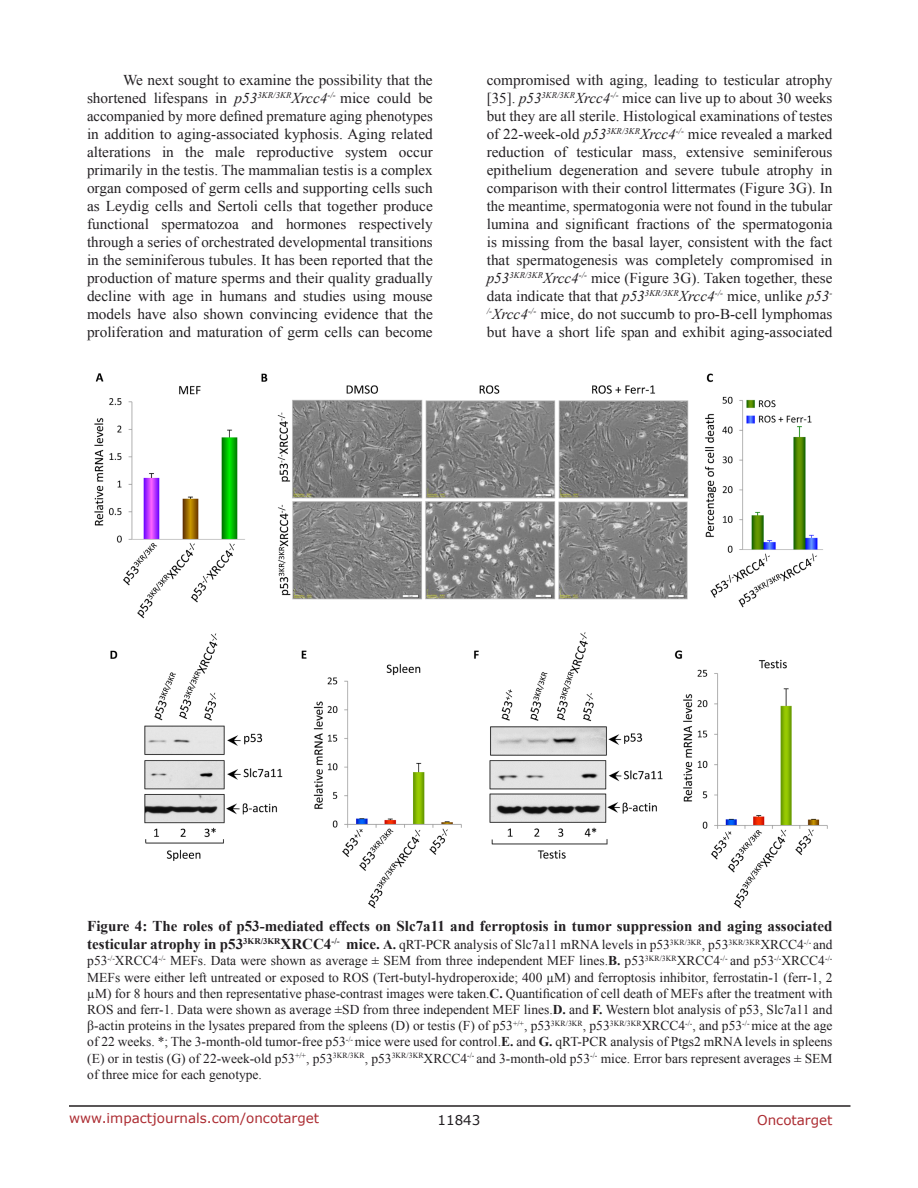
<style>
.page{position:relative;width:918px;height:1188px;background:#fff}
.page>*{position:absolute;margin:0;border:0;box-sizing:border-box;transform-origin:0 0}
.BodyText{font:15px/18px "Times New Roman";color:#221f22;text-align:justify}
.FigureText{font:700 15px "Times New Roman";color:#221f22}
.FigureText-2{font:13.5px/16.2px "Times New Roman";color:#221f22;text-align:justify}
.t1{font:13.5px "Verdana";color:#ac2b31}
.t2{font:13.5px "Verdana";color:#221f22}
.s1{font-style:italic}
.s2{font-weight:700;font-size:15px}
.s3{font-weight:700}
</style>
<div class="page">
<hr style="left:69px;top:1105px;width:781px;height:2px;background:#231f20">
<img style="left:94px;top:373px;width:734px;height:536px">
<p class="BodyText" style="left:87px;top:71px;width:347px;text-indent:36px">We next sought to examine the possibility that the shortened lifespans in <span class="s1">p53</span><sup>3KR/3KR</sup><span class="s1">Xrcc4</span><sup>-/-</sup> mice could be accompanied by more defined premature aging phenotypes in addition to aging-associated kyphosis. Aging related alterations in the male reproductive system occur primarily in the testis. The mammalian testis is a complex organ composed of germ cells and supporting cells such as Leydig cells and Sertoli cells that together produce functional spermatozoa and hormones respectively through a series of orchestrated developmental transitions in the seminiferous tubules. It has been reported that the production of mature sperms and their quality gradually decline with age in humans and studies using mouse models have also shown convincing evidence that the proliferation and maturation of germ cells can become</p>
<p class="BodyText" style="left:487px;top:71px;width:347px">compromised with aging, leading to testicular atrophy [35]. <span class="s1">p53</span><sup>3KR/3KR</sup><span class="s1">Xrcc4</span><sup>-/-</sup> mice can live up to about 30 weeks but they are all sterile. Histological examinations of testes of 22-week-old <span class="s1">p53</span><sup>3KR/3KR</sup><span class="s1">Xrcc4</span><sup>-/-</sup> mice revealed a marked reduction of testicular mass, extensive seminiferous epithelium degeneration and severe tubule atrophy in comparison with their control littermates (Figure 3G). In the meantime, spermatogonia were not found in the tubular lumina and significant fractions of the spermatogonia is missing from the basal layer, consistent with the fact that spermatogenesis was completely compromised in <span class="s1">p53</span><sup>3KR/3KR</sup><span class="s1">Xrcc4</span><sup>-/-</sup> mice (Figure 3G). Taken together, these data indicate that that <span class="s1">p53</span><sup>3KR/3KR</sup><span class="s1">Xrcc4</span><sup>-/-</sup> mice, unlike <span class="s1">p53</span><sup>- /-</sup><span class="s1">Xrcc4</span><sup>-/-</sup> mice, do not succumb to pro-B-cell lymphomas but have a short life span and exhibit aging-associated</p>
<p class="FigureText" style="left:87px;top:915px;width:747px">Figure 4: The roles of p53-mediated effects on Slc7a11 and ferroptosis in tumor suppression and aging associated</p>
<p class="FigureText-2" style="left:87px;top:936px;width:747px"><span class="s2">testicular atrophy in p53</span><sup>3KR/3KR</sup><span class="s2">XRCC4</span><sup>-/-</sup> <span class="s2">mice.</span> <span class="s3">A.</span> qRT-PCR analysis of Slc7a11 mRNA levels in p53<sup>3KR/3KR</sup>, p53<sup>3KR/3KR</sup>XRCC4<sup>-/-</sup> and p53<sup>-/-</sup>XRCC4<sup>-/-</sup> MEFs. Data were shown as average ± SEM from three independent MEF lines.<span class="s3">B.</span> p53<sup>3KR/3KR</sup>XRCC4<sup>-/-</sup> and p53<sup>-/-</sup>XRCC4<sup>-/- </sup>MEFs were either left untreated or exposed to ROS (Tert-butyl-hydroperoxide; 400 µM) and ferroptosis inhibitor, ferrostatin-1 (ferr-1, 2 µM) for 8 hours and then representative phase-contrast images were taken.<span class="s3">C.</span> Quantification of cell death of MEFs after the treatment with ROS and ferr-1. Data were shown as average ±SD from three independent MEF lines.<span class="s3">D.</span> and <span class="s3">F.</span> Western blot analysis of p53, Slc7a11 and β-actin proteins in the lysates prepared from the spleens (D) or testis (F) of p53<sup>+/+</sup>, p53<sup>3KR/3KR</sup>, p53<sup>3KR/3KR</sup>XRCC4<sup>-/-</sup>, and p53<sup>-/-</sup> mice at the age of 22 weeks. *; The 3-month-old tumor-free p53<sup>-/-</sup> mice were used for control.<span class="s3">E.</span> and <span class="s3">G.</span> qRT-PCR analysis of Ptgs2 mRNA levels in spleens (E) or in testis (G) of 22-week-old p53<sup>+/+</sup>, p53<sup>3KR/3KR</sup>, p53<sup>3KR/3KR</sup>XRCC4<sup>-/-</sup> and 3-month-old p53<sup>-/-</sup> mice. Error bars represent averages ± SEM of three mice for each genotype.</p>
<p class="t1" style="left:69px;top:1109px;width:252px">www.impactjournals.com/oncotarget</p>
<p class="t2" style="left:438px;top:1111px;width:44px">11843</p>
<p class="t1" style="left:757px;top:1111px;width:77px">Oncotarget</p>
</div>
